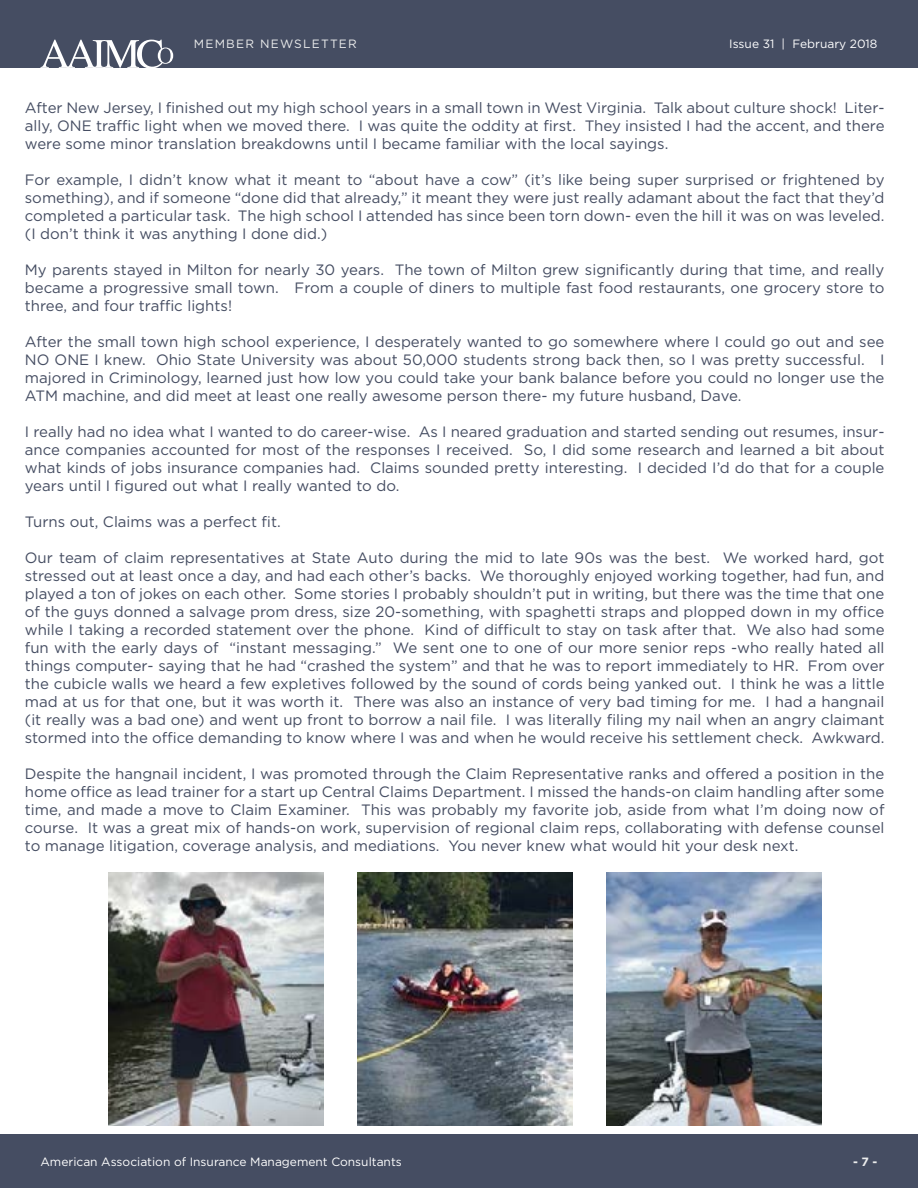
<style>
.page{position:relative;width:918px;height:1188px;background:#fff}
.page>*{position:absolute;margin:0;border:0;box-sizing:border-box;transform-origin:0 0}
.t1{font:15px/18px "Gotham";color:#454d62;text-align:justify}
.t2{font:12px "Gotham";color:#fff}
.t3{font:12px "Gotham";letter-spacing:.1em;color:#eceded}
.t4{font:700 12px "Gotham";color:#eceded}
</style>
<div class="page">
<div style="left:0;top:1134px;width:918px;height:54px;background:#454d62"></div>
<div style="left:0;top:0;width:918px;height:68px;background:#454d62"></div>
<svg style="left:40px;top:40px;width:133px;height:28px"></svg>
<img style="left:108px;top:873px;width:216px;height:252px">
<img style="left:357px;top:873px;width:216px;height:252px">
<img style="left:606px;top:873px;width:216px;height:252px">
<p class="t3" style="left:194px;top:37px;width:165px">MEMBER NEWSLETTER</p>
<p class="t2" style="left:729px;top:37px;width:150px">Issue 31 | February 2018</p>
<p class="t1" style="left:25px;top:98px;width:861px">After New Jersey, I finished out my high school years in a small town in West Virginia. Talk about culture shock! Liter&shy;ally, ONE traffic light when we moved there. I was quite the oddity at first. They insisted I had the accent, and there were some minor translation breakdowns until I became familiar with the local sayings.</p>
<p class="t1" style="left:25px;top:170px;width:861px">For example, I didn’t know what it meant to “about have a cow” (it’s like being super surprised or frightened by something), and if someone “done did that already,” it meant they were just really adamant about the fact that they’d completed a particular task. The high school I attended has since been torn down- even the hill it was on was leveled. (I don’t think it was anything I done did.)</p>
<p class="t1" style="left:25px;top:260px;width:861px">My parents stayed in Milton for nearly 30 years. The town of Milton grew significantly during that time, and really became a progressive small town. From a couple of diners to multiple fast food restaurants, one grocery store to three, and four traffic lights!</p>
<p class="t1" style="left:25px;top:332px;width:861px">After the small town high school experience, I desperately wanted to go somewhere where I could go out and see NO ONE I knew. Ohio State University was about 50,000 students strong back then, so I was pretty successful. I majored in Criminology, learned just how low you could take your bank balance before you could no longer use the ATM machine, and did meet at least one really awesome person there- my future husband, Dave.</p>
<p class="t1" style="left:25px;top:422px;width:861px">I really had no idea what I wanted to do career-wise. As I neared graduation and started sending out resumes, insur&shy;ance companies accounted for most of the responses I received. So, I did some research and learned a bit about what kinds of jobs insurance companies had. Claims sounded pretty interesting. I decided I’d do that for a couple years until I figured out what I really wanted to do.</p>
<p class="t1" style="left:25px;top:512px;width:257px">Turns out, Claims was a perfect fit.</p>
<p class="t1" style="left:25px;top:548px;width:861px">Our team of claim representatives at State Auto during the mid to late 90s was the best. We worked hard, got stressed out at least once a day, and had each other’s backs. We thoroughly enjoyed working together, had fun, and played a ton of jokes on each other. Some stories I probably shouldn’t put in writing, but there was the time that one of the guys donned a salvage prom dress, size 20-something, with spaghetti straps and plopped down in my office while I taking a recorded statement over the phone. Kind of difficult to stay on task after that. We also had some fun with the early days of “instant messaging.” We sent one to one of our more senior reps -who really hated all things computer- saying that he had “crashed the system” and that he was to report immediately to HR. From over the cubicle walls we heard a few expletives followed by the sound of cords being yanked out. I think he was a little mad at us for that one, but it was worth it. There was also an instance of very bad timing for me. I had a hangnail (it really was a bad one) and went up front to borrow a nail file. I was literally filing my nail when an angry claimant stormed into the office demanding to know where I was and when he would receive his settlement check. Awkward.</p>
<p class="t1" style="left:25px;top:764px;width:861px">Despite the hangnail incident, I was promoted through the Claim Representative ranks and offered a position in the home office as lead trainer for a start up Central Claims Department. I missed the hands-on claim handling after some time, and made a move to Claim Examiner. This was probably my favorite job, aside from what I’m doing now of course. It was a great mix of hands-on work, supervision of regional claim reps, collaborating with defense counsel to manage litigation, coverage analysis, and mediations. You never knew what would hit your desk next.</p>
<p class="t2" style="left:40px;top:1154px;width:363px">American Association of Insurance Management Consultants</p>
<p class="t4" style="left:853px;top:1154px;width:26px">- 7 -</p>
</div>
